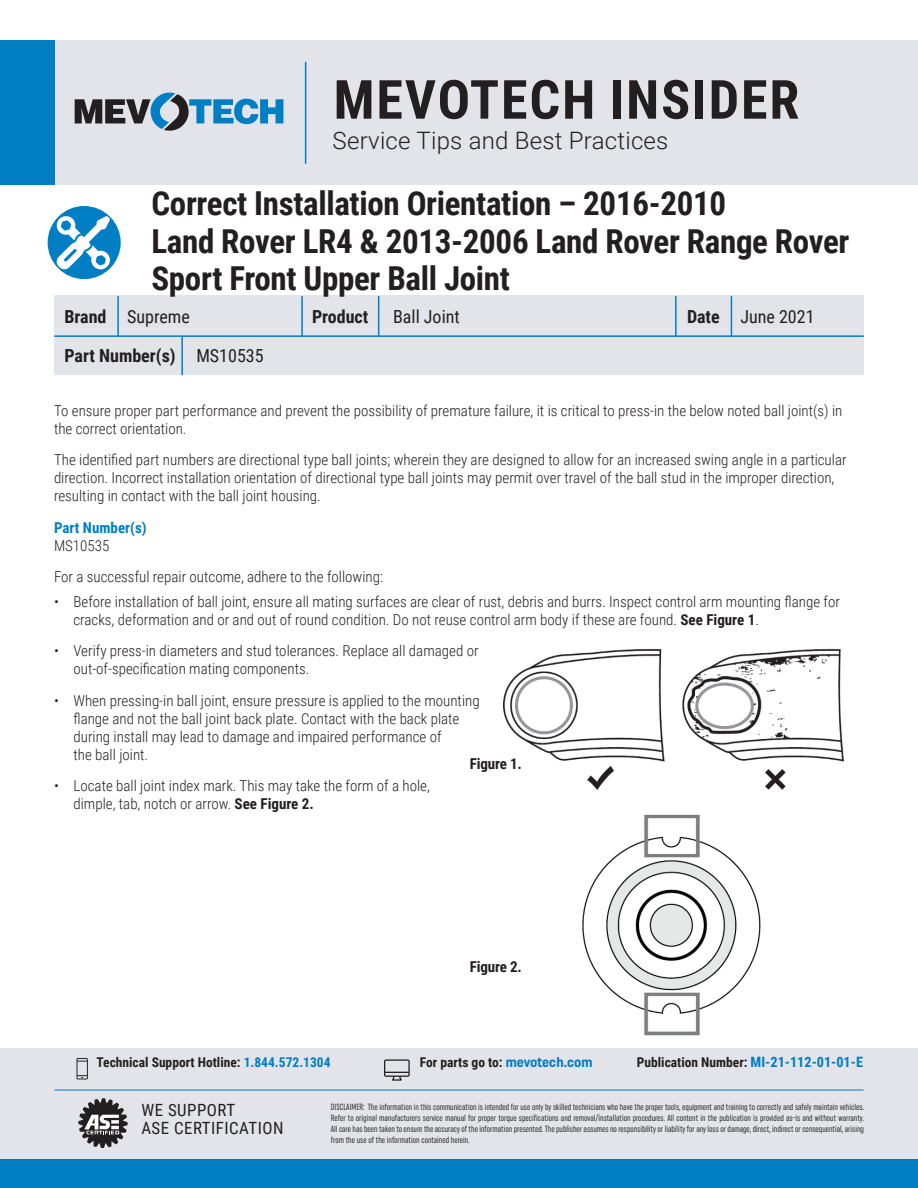
<style>
.page{position:relative;width:918px;height:1188px;background:#fff}
.page>*{position:absolute;margin:0;border:0;box-sizing:border-box;transform-origin:0 0}
.t1{font:700 54px "Roboto Condensed";letter-spacing:.035em;color:#231f20}
.t2{font:700 33px/37.5px "Roboto Condensed";letter-spacing:-.01em;color:#231f20}
.t3{font:300 24px "Roboto";letter-spacing:.01em;color:#231f20}
.t4{font:18px "Roboto Condensed";color:#231f20}
.t5{font:700 18px "Roboto Condensed";color:#231f20}
.t6{font:16.8px "Roboto Condensed";letter-spacing:.03em;color:#231f20}
.Basic_Body{font:300 15px/18px "Roboto Condensed";color:#231f20}
.Basic_Body-2{font:700 15px/18px "Roboto Condensed";color:#007ec4}
.Basic_Body-3{font:700 15px "Roboto Condensed";letter-spacing:-.01em;color:#231f20}
.t7{font:700 13.5px "Roboto Condensed";color:#231f20}
.t8{font:extra-condensed 9px/10.8px "Uniform";color:#231f20;text-align:justify}
.s1{font-weight:700}
.s2{font-weight:400}
.s3{font-weight:300;color:#231f20}
.s4{color:#007ec4}
.s5{font-family:"Uniform Condensed";font-size:14.25px;color:#007ec4}
.s6{font-size:14.25px;color:#007ec4}
</style>
<div class="page">
<div style="left:54px;top:296px;width:810px;height:79px;background:#e2e4e9"></div>
<hr style="left:301px;top:297px;width:2px;height:39px;background:#007ec4">
<hr style="left:675px;top:297px;width:2px;height:39px;background:#007ec4">
<hr style="left:378px;top:297px;width:1px;height:39px;background:#007ec4">
<hr style="left:731px;top:297px;width:1px;height:39px;background:#007ec4">
<hr style="left:117px;top:297px;width:2px;height:39px;background:#007ec4">
<hr style="left:55px;top:335px;width:808px;height:2px;background:#007ec4">
<hr style="left:181px;top:337px;width:2px;height:38px;background:#007ec4">
<div style="left:0;top:1049px;width:918px;height:139px;background:#e2e4e9"></div>
<div style="left:0;top:1160px;width:918px;height:28px;background:#007ec4"></div>
<svg style="left:78px;top:1098px;width:50px;height:50px"></svg>
<svg style="left:76px;top:1058px;width:12px;height:21px"></svg>
<svg style="left:384px;top:1059px;width:26px;height:22px"></svg>
<hr style="left:55px;top:1090px;width:808px;height:1px;background:#007ec4">
<div style="left:45px;top:40px;width:873px;height:145px;background:#e2e4e9"></div>
<div style="left:0;top:40px;width:54px;height:145px;background:#007ec4"></div>
<svg style="left:75px;top:93px;width:208px;height:38px"></svg>
<hr style="left:305px;top:62px;width:1px;height:101px;background:#007ec4">
<div style="left:48px;top:206px;width:73px;height:73px;background:#007ec4;border-radius:50%"></div>
<svg style="left:56px;top:215px;width:54px;height:54px"></svg>
<img style="left:502px;top:648px;width:342px;height:142px">
<img style="left:582px;top:814px;width:179px;height:222px">
<p class="t1" style="left:334px;top:62px;width:467px">MEVOTECH INSIDER</p>
<p class="t3" style="left:333px;top:123px;width:337px">Service Tips and Best Practices</p>
<p class="t2" style="left:151px;top:183px;width:700px">Correct Installation Orientation – 2016-2010<br>Land Rover LR4 &amp; 2013-2006 Land Rover Range Rover<br>Sport Front Upper Ball Joint</p>
<p class="t4" style="left:64px;top:304px;width:127px"><span class="s1">Brand</span> Supreme</p>
<p class="t5" style="left:312px;top:304px;width:58px">Product</p>
<p class="t4" style="left:393px;top:304px;width:68px">Ball Joint</p>
<p class="t4" style="left:687px;top:304px;width:129px"><span class="s1">Date</span> June 2021</p>
<p class="t5" style="left:64px;top:343px;width:201px">Part Number(s) <span class="s2">MS10535</span></p>
<p class="Basic_Body" style="left:54px;top:401px;width:790px">To ensure proper part performance and prevent the possibility of premature failure, it is critical to press-in the below noted ball joint(s) in the correct orientation.</p>
<p class="Basic_Body" style="left:54px;top:450px;width:794px">The identified part numbers are directional type ball joints; wherein they are designed to allow for an increased swing angle in a particular direction. Incorrect installation orientation of directional type ball joints may permit over travel of the ball stud in the improper direction, resulting in contact with the ball joint housing.</p>
<p class="Basic_Body-2" style="left:54px;top:518px;width:94px">Part Number(s)<br><span class="s3">MS10535</span></p>
<p class="Basic_Body" style="left:54px;top:567px;width:331px">For a successful repair outcome, adhere to the following:</p>
<p class="Basic_Body" style="left:74px;top:592px;width:768px;text-indent:-20px">• Before installation of ball joint, ensure all mating surfaces are clear of rust, debris and burrs. Inspect control arm mounting flange for cracks, deformation and or and out of round condition. Do not reuse control arm body if these are found. <span class="s1">See Figure 1</span>.</p>
<p class="Basic_Body" style="left:74px;top:642px;width:407px;text-indent:-20px">• Verify press-in diameters and stud tolerances. Replace all damaged or out-of-specification mating components.</p>
<p class="Basic_Body" style="left:74px;top:691px;width:408px;text-indent:-20px">• When pressing-in ball joint, ensure pressure is applied to the mounting flange and not the ball joint back plate. Contact with the back plate during install may lead to damage and impaired performance of<br>the ball joint.</p>
<p class="Basic_Body" style="left:74px;top:777px;width:358px;text-indent:-20px">• Locate ball joint index mark. This may take the form of a hole, dimple, tab, notch or arrow. <span class="s1">See Figure 2.</span></p>
<p class="Basic_Body-3" style="left:470px;top:753px;width:54px">Figure 1.</p>
<p class="Basic_Body-3" style="left:470px;top:956px;width:54px">Figure 2.</p>
<p class="t7" style="left:97px;top:1053px;width:236px">Technical Support Hotline: <span class="s4">1.844.572.1304</span></p>
<p class="t7" style="left:420px;top:1053px;width:174px">For parts go to: <span class="s5">mevotech.com</span></p>
<p class="t7" style="left:637px;top:1053px;width:228px">Publication Number: <span class="s6">MI-21-112-01-01-E</span></p>
<p class="t6" style="left:141px;top:1098px;width:95px">WE SUPPORT</p>
<p class="t6" style="left:141px;top:1116px;width:144px">ASE CERTIFICATION</p>
<p class="t8" style="left:331px;top:1102px;width:535px">DISCLAIMER: The information in this communication is intended for use only by skilled technicians who have the proper tools, equipment and training to correctly and safely maintain vehicles.<br>Refer to original manufacturers service manual for proper torque specifications and removal/installation procedures. All content in the publication is provided as-is and without warranty.<br>All care has been taken to ensure the accuracy of the information presented. The publisher assumes no responsibility or liability for any loss or damage, direct, indirect or consequential, arising from the use of the information contained herein.</p>
</div>
